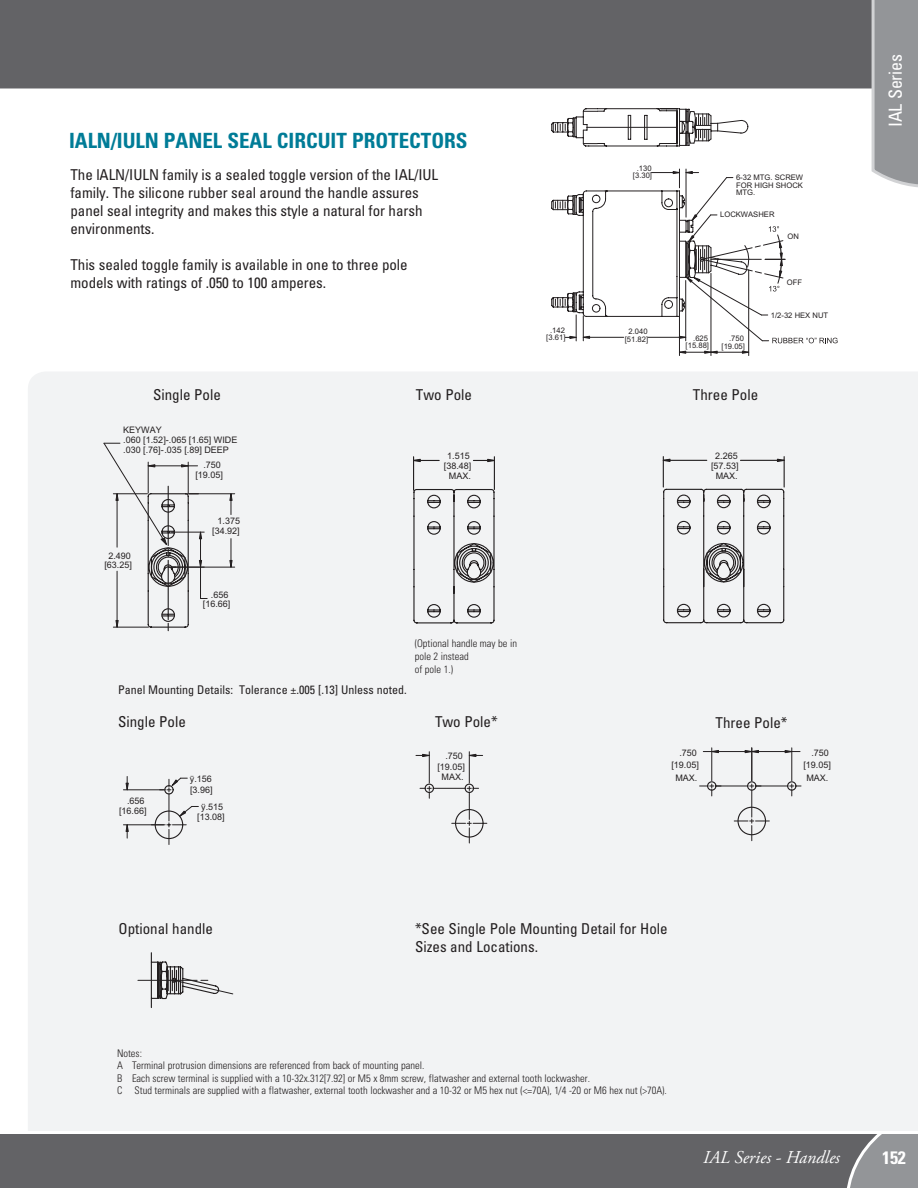
<style>
.page{position:relative;width:918px;height:1188px;background:#fff}
.page>*{position:absolute;margin:0;border:0;box-sizing:border-box;transform-origin:0 0}
.t1{font:700 condensed 21px "Univers";color:#007c97}
.t2{font:italic 18px "Adobe Garamond Pro";color:#fff}
.t3{font:condensed 18px "Univers";letter-spacing:-.005em;color:#fff}
.t4{font:700 condensed 18px "Univers";color:#fff}
.t5{font:condensed 15px/18px "Univers";letter-spacing:-.005em;color:#231f20}
.t6{font:condensed 12px "Univers";color:#231f20}
.t7{font:300 condensed 10.5px/12.6px "Univers";color:#231f20}
.t8{font:9px/9px "Arial";color:#231f20}
.t9{font:9px/9px "Arial";color:#231f20;scale:.8 1}
.t10{font:7.65px/7.5px "Arial";color:#231f20}
</style>
<div class="page">
<div style="left:28px;top:372px;width:890px;height:757px;background:#f2f3f4"></div>
<hr style="left:172px;top:567px;width:63px;height:1px;background:#231f20">
<hr style="left:189px;top:493px;width:46px;height:1px;background:#231f20">
<svg style="left:229px;top:539px;width:4px;height:33px"></svg>
<svg style="left:229px;top:489px;width:4px;height:26px"></svg>
<svg style="left:103px;top:442px;width:104px;height:191px"></svg>
<svg style="left:407px;top:456px;width:94px;height:168px"></svg>
<svg style="left:656px;top:455px;width:135px;height:169px"></svg>
<svg style="left:151px;top:777px;width:47px;height:68px"></svg>
<hr style="left:123px;top:789px;width:41px;height:1px;background:#231f20">
<hr style="left:123px;top:824px;width:41px;height:1px;background:#231f20">
<svg style="left:125px;top:776px;width:4px;height:18px"></svg>
<svg style="left:125px;top:820px;width:4px;height:18px"></svg>
<div style="left:425px;top:784px;width:9px;height:9px;border:1px solid #231f20;border-radius:50%"></div>
<hr style="left:469px;top:752px;width:1px;height:31px;background:#231f20">
<hr style="left:429px;top:752px;width:1px;height:31px;background:#231f20">
<svg style="left:465px;top:753px;width:18px;height:4px"></svg>
<svg style="left:416px;top:753px;width:18px;height:4px"></svg>
<svg style="left:420px;top:786px;width:11px;height:12px"></svg>
<div style="left:465px;top:784px;width:9px;height:9px;border:1px solid #231f20;border-radius:50%"></div>
<hr style="left:433px;top:788px;width:33px;height:1px;background:#231f20">
<svg style="left:452px;top:786px;width:35px;height:57px"></svg>
<div style="left:707px;top:781px;width:9px;height:10px;border:1px solid #231f20;border-radius:50%"></div>
<svg style="left:700px;top:784px;width:21px;height:12px"></svg>
<div style="left:747px;top:781px;width:10px;height:10px;border:1px solid #231f20;border-radius:50%"></div>
<svg style="left:734px;top:784px;width:35px;height:57px"></svg>
<hr style="left:715px;top:786px;width:33px;height:1px;background:#231f20">
<div style="left:787px;top:781px;width:10px;height:10px;border:1px solid #231f20;border-radius:50%"></div>
<svg style="left:790px;top:784px;width:11px;height:12px"></svg>
<hr style="left:755px;top:786px;width:33px;height:1px;background:#231f20">
<hr style="left:791px;top:748px;width:1px;height:33px;background:#231f20">
<hr style="left:752px;top:751px;width:40px;height:1px;background:#231f20">
<svg style="left:784px;top:750px;width:16px;height:4px"></svg>
<hr style="left:751px;top:748px;width:1px;height:33px;background:#231f20">
<hr style="left:711px;top:748px;width:1px;height:33px;background:#231f20">
<svg style="left:744px;top:750px;width:15px;height:4px"></svg>
<hr style="left:712px;top:751px;width:40px;height:1px;background:#231f20">
<svg style="left:703px;top:750px;width:16px;height:4px"></svg>
<svg style="left:137px;top:952px;width:97px;height:57px"></svg>
<hr style="left:748px;top:270px;width:1px;height:86px;background:#231f20">
<svg style="left:742px;top:350px;width:8px;height:4px"></svg>
<hr style="left:711px;top:352px;width:38px;height:1px;background:#231f20">
<hr style="left:679px;top:310px;width:1px;height:46px;background:#231f20">
<hr style="left:711px;top:273px;width:1px;height:83px;background:#231f20">
<svg style="left:680px;top:350px;width:7px;height:4px"></svg>
<svg style="left:704px;top:350px;width:14px;height:4px"></svg>
<hr style="left:679px;top:352px;width:32px;height:1px;background:#231f20">
<svg style="left:551px;top:108px;width:287px;height:235px"></svg>
<svg style="left:0;top:1129px;width:844px;height:59px;background:#6f6f72"></svg>
<svg style="left:844px;top:1128px;width:74px;height:60px;background:#999a9d"></svg>
<div style="left:0;top:0;width:870px;height:89px;background:#636366"></div>
<svg style="left:870px;top:0;width:48px;height:188px;background:#9c9ea1"></svg>
<p class="t1" style="left:69px;top:128px;width:400px">IALN/IULN PANEL SEAL CIRCUIT PROTECTORS</p>
<p class="t5" style="left:70px;top:165px;width:369px">The lALN/IULN family is a sealed toggle version of the IAL/IUL family. The silicone rubber seal around the handle assures panel seal integrity and makes this style a natural for harsh environments.</p>
<p class="t5" style="left:70px;top:255px;width:339px">This sealed toggle family is available in one to three pole models with ratings of .050 to 100 amperes.</p>
<p class="t10" style="left:637px;top:164px;width:16px">.130</p>
<p class="t10" style="left:633px;top:172px;width:21px">[3.30]</p>
<p class="t10" style="left:550px;top:327px;width:16px">.142</p>
<p class="t10" style="left:629px;top:328px;width:21px">2.040</p>
<p class="t10" style="left:546px;top:334px;width:21px">[3.61]</p>
<p class="t10" style="left:693px;top:335px;width:16px">.625</p>
<p class="t10" style="left:625px;top:335px;width:25px">[51.82]</p>
<p class="t10" style="left:686px;top:342px;width:25px">[15.88]</p>
<p class="t10" style="left:736px;top:174px;width:69px">6-32 MTG. SCREW</p>
<p class="t10" style="left:736px;top:181px;width:68px">FOR HIGH SHOCK<br>MTG.</p>
<p class="t10" style="left:720px;top:211px;width:56px">LOCKWASHER</p>
<p class="t10" style="left:788px;top:233px;width:13px">ON</p>
<p class="t10" style="left:787px;top:278px;width:17px">OFF</p>
<p class="t10" style="left:729px;top:335px;width:16px">.750</p>
<p class="t10" style="left:722px;top:343px;width:25px">[19.05]</p>
<p class="t10" style="left:771px;top:311px;width:59px">1/2-32 HEX NUT</p>
<p class="t5" style="left:153px;top:385px;width:69px">Single Pole</p>
<p class="t5" style="left:416px;top:385px;width:58px">Two Pole</p>
<p class="t5" style="left:693px;top:386px;width:67px">Three Pole</p>
<p class="t8" style="left:123px;top:426px;width:116px">KEYWAY<br>.060 [1.52]-.065 [1.65] WIDE</p>
<p class="t8" style="left:123px;top:446px;width:107px">.030 [.76]-.035 [.89] DEEP</p>
<p class="t8" style="left:203px;top:461px;width:19px">.750</p>
<p class="t8" style="left:195px;top:470px;width:29px">[19.05]</p>
<p class="t8" style="left:218px;top:517px;width:24px">1.375</p>
<p class="t8" style="left:108px;top:551px;width:24px">2.490</p>
<p class="t8" style="left:104px;top:560px;width:29px">[63.25]</p>
<p class="t8" style="left:212px;top:526px;width:29px">[34.92]</p>
<p class="t8" style="left:211px;top:590px;width:19px">.656</p>
<p class="t8" style="left:203px;top:600px;width:29px">[16.66]</p>
<p class="t8" style="left:447px;top:451px;width:24px">1.515</p>
<p class="t8" style="left:444px;top:461px;width:29px">[38.48]</p>
<p class="t8" style="left:449px;top:471px;width:24px">MAX.</p>
<p class="t9" style="left:425px;top:634px;width:93px">(OPTIONAL, HANDLE<br>MAY BE IN POLE 2<br>INSTEAD OF POLE 1)</p>
<p class="t7" style="left:415px;top:637px;width:104px">(Optional handle may be in pole 2 instead</p>
<p class="t7" style="left:415px;top:663px;width:40px">of pole 1.)</p>
<p class="t8" style="left:715px;top:451px;width:24px">2.265</p>
<p class="t8" style="left:716px;top:471px;width:24px">MAX.</p>
<p class="t8" style="left:711px;top:462px;width:29px">[57.53]</p>
<p class="t6" style="left:118px;top:682px;width:290px">Panel Mounting Details: Tolerance ±.005 [.13] Unless noted.</p>
<p class="t5" style="left:118px;top:712px;width:69px">Single Pole</p>
<p class="t5" style="left:435px;top:712px;width:64px">Two Pole*</p>
<p class="t5" style="left:716px;top:714px;width:73px">Three Pole*</p>
<p class="t8" style="left:190px;top:774px;width:24px">ÿ.156</p>
<p class="t8" style="left:127px;top:797px;width:19px">.656</p>
<p class="t8" style="left:119px;top:806px;width:29px">[16.66]</p>
<p class="t8" style="left:190px;top:785px;width:24px">[3.96]</p>
<p class="t8" style="left:201px;top:803px;width:24px">ÿ.515</p>
<p class="t8" style="left:197px;top:812px;width:29px">[13.08]</p>
<p class="t5" style="left:119px;top:920px;width:96px">Optional handle</p>
<p class="t8" style="left:445px;top:752px;width:19px">.750</p>
<p class="t8" style="left:442px;top:773px;width:24px">MAX.</p>
<p class="t8" style="left:437px;top:762px;width:29px">[19.05]</p>
<p class="t8" style="left:811px;top:748px;width:19px">.750</p>
<p class="t8" style="left:679px;top:749px;width:19px">.750</p>
<p class="t8" style="left:675px;top:774px;width:24px">MAX.</p>
<p class="t8" style="left:806px;top:773px;width:24px">MAX.</p>
<p class="t8" style="left:803px;top:760px;width:29px">[19.05]</p>
<p class="t8" style="left:671px;top:761px;width:29px">[19.05]</p>
<p class="t5" style="left:415px;top:920px;width:254px">*See Single Pole Mounting Detail for Hole<br>Sizes and Locations.</p>
<p class="t7" style="left:117px;top:1047px;width:27px">Notes:</p>
<p class="t7" style="left:117px;top:1059px;width:309px">A Terminal protrusion dimensions are referenced from back of mounting panel.</p>
<p class="t7" style="left:117px;top:1072px;width:475px">B Each screw terminal is supplied with a 10-32x.312[7.92] or M5 x 8mm screw, flatwasher and external tooth lockwasher.</p>
<p class="t7" style="left:117px;top:1084px;width:551px">C Stud terminals are supplied with a flatwasher, external tooth lockwasher and a 10-32 or M5 hex nut (&lt;=70A), 1/4 -20 or M6 hex nut (&gt;70A).</p>
<p class="t2" style="left:703px;top:1146px;width:138px">IAL Series - Handles</p>
<p class="t3" style="left:884px;top:127px;width:75px;rotate:-90deg">IAL Series</p>
<p class="t4" style="left:882px;top:1147px;width:25px">152</p>
</div>
